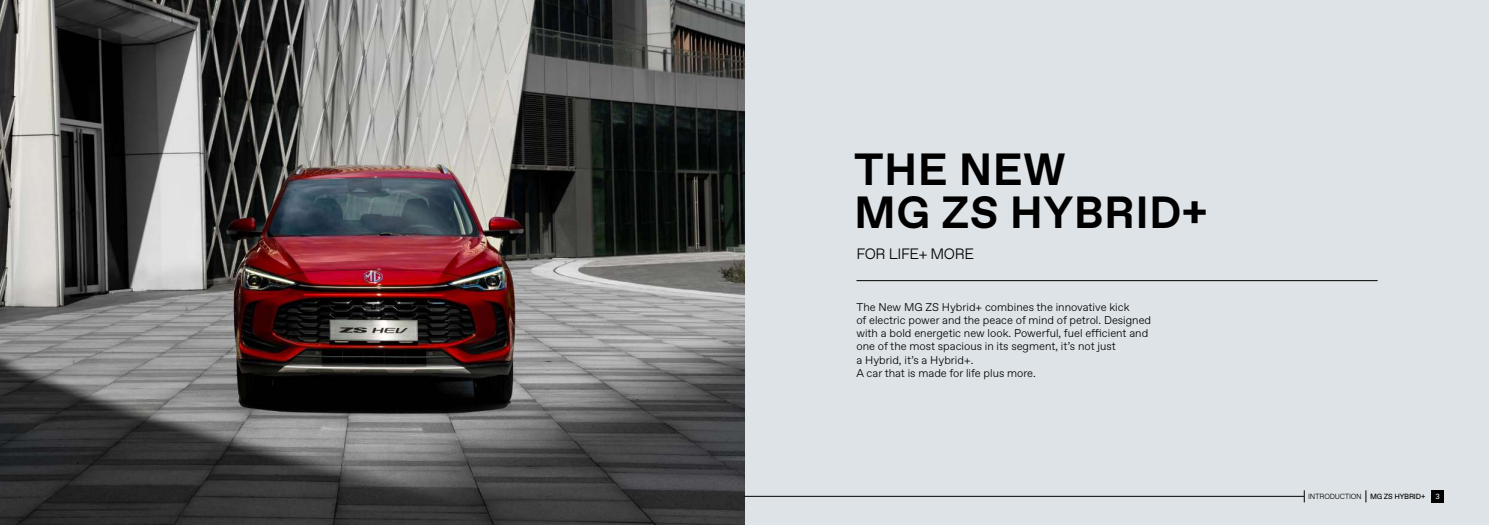
<style>
.page{position:relative;width:1489px;height:525px;background:#fff}
.page>*{position:absolute;margin:0;border:0;box-sizing:border-box;transform-origin:0 0}
.t1{font:700 45px/42.5px "Favorit Std";letter-spacing:.01em;color:#000}
.t2{font:300 15px "Favorit Std";letter-spacing:-.025em;color:#000}
.t3{font:300 11.25px/13.2px "Favorit Std";color:#000101}
.t4{font:300 7.5px "Favorit Std";letter-spacing:-.03em;color:#000101}
.t5{font:7.5px "Favorit Std";color:#fff}
.s1{font-weight:400}
</style>
<div class="page">
<div style="left:0;top:0;width:1488px;height:524px;background:#dde3e6"></div>
<img style="left:0;top:0;width:744px;height:524px">
<div style="left:1431px;top:490px;width:12px;height:12px;background:#000101"></div>
<svg style="left:1303px;top:490px;width:1px;height:12px"></svg>
<svg style="left:1365px;top:490px;width:1px;height:12px"></svg>
<hr style="left:856px;top:280px;width:521px;height:1px;background:#000">
<hr style="left:744px;top:496px;width:559px;height:1px;background:#000101">
<h1 class="t1" style="left:854px;top:148px;width:355px">THE NEW<br>MG ZS HYBRID+</h1>
<h2 class="t2" style="left:856px;top:244px;width:119px">FOR LIFE+ MORE</h2>
<p class="t3" style="left:856px;top:299px;width:296px">The New MG ZS Hybrid+ combines the innovative kick<br>of electric power and the peace of mind of petrol. Designed with a bold energetic new look. Powerful, fuel efficient and one of the most spacious in its segment, it’s not just<br>a Hybrid, it’s a Hybrid+.<br>A car that is made for life plus more.</p>
<p class="t4" style="left:1307px;top:491px;width:119px">INTRODUCTION <span class="s1">MG ZS HYBRID+</span></p>
<p class="t5" style="left:1435px;top:491px;width:6px">3</p>
</div>
